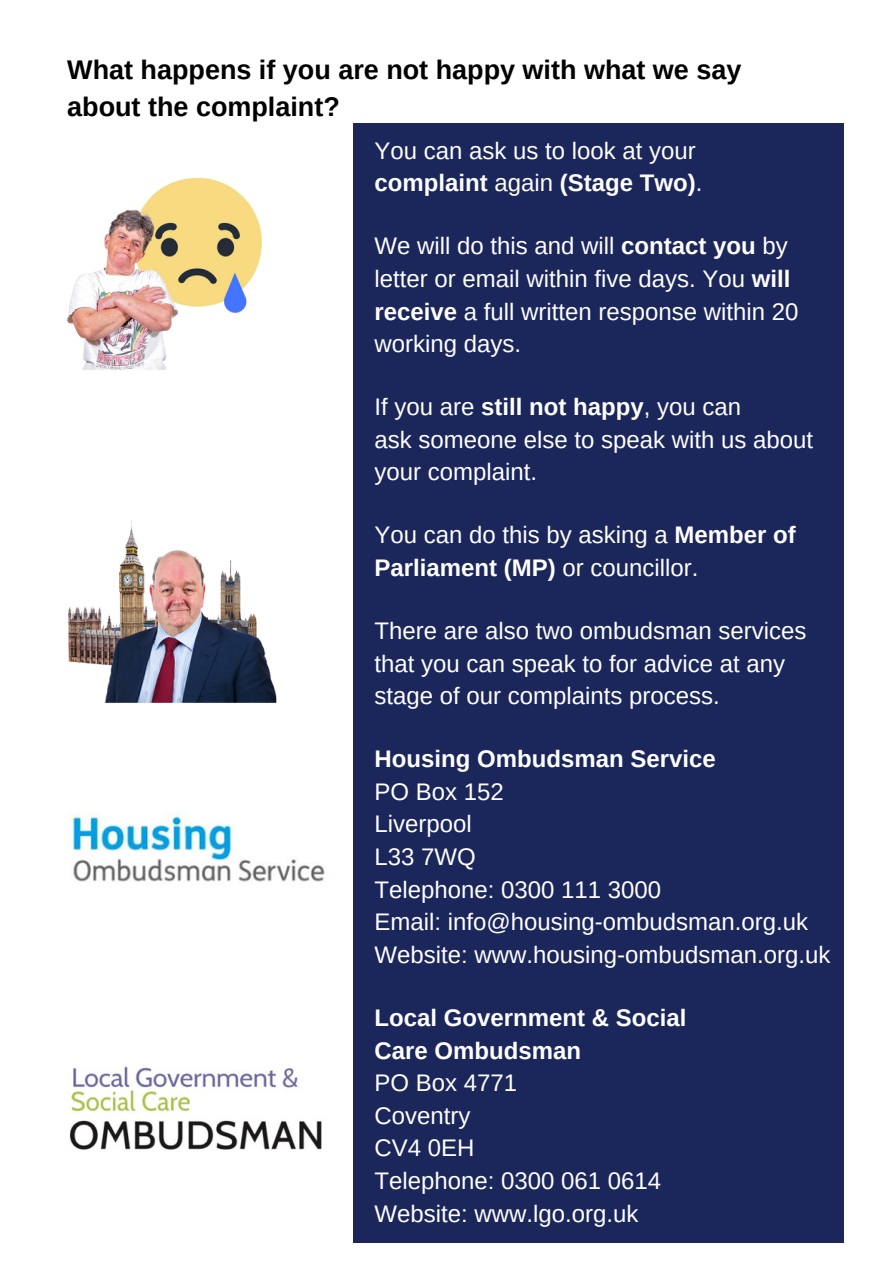
<style>
.page{position:relative;width:893px;height:1264px;background:#fff}
.page>*{position:absolute;margin:0;border:0;box-sizing:border-box;transform-origin:0 0}
.t1{font:700 27px/37px "Arimo";color:#000}
.t2{font:24px/32.5px "Arimo";color:#fefefe}
.t3{font:700 24px/32.5px "Arimo";color:#fefefe}
.s1{font-weight:700}
</style>
<div class="page">
<img style="left:64px;top:176px;width:199px;height:199px;border-radius:12px">
<img style="left:64px;top:508px;width:214px;height:214px;border-radius:13px">
<img style="left:70px;top:814px;width:255px;height:68px">
<div style="left:353px;top:123px;width:490px;height:1119px;background:#1b265a"></div>
<img style="left:70px;top:1066px;width:252px;height:84px">
<p class="t1" style="left:67px;top:51px;width:675px">What happens if you are not happy with what we say about the complaint?</p>
<p class="t2" style="left:374px;top:134px;width:329px">You can ask us to look at your <span class="s1">complaint</span> again <span class="s1">(Stage Two)</span>.</p>
<p class="t2" style="left:374px;top:230px;width:425px">We will do this and will <span class="s1">contact you</span> by letter or email within five days. You <span class="s1">will receive</span> a full written response within 20 working days.</p>
<p class="t2" style="left:374px;top:390px;width:440px">If you are <span class="s1">still not happy</span>, you can<br>ask someone else to speak with us about your complaint.</p>
<p class="t2" style="left:374px;top:519px;width:423px">You can do this by asking a <span class="s1">Member of<br>Parliament (MP)</span> or councillor.</p>
<p class="t2" style="left:374px;top:614px;width:433px">There are also two ombudsman services that you can speak to for advice at any stage of our complaints process.</p>
<p class="t3" style="left:374px;top:742px;width:343px">Housing Ombudsman Service</p>
<p class="t2" style="left:374px;top:775px;width:457px">PO Box 152<br>Liverpool<br>L33 7WQ<br>Telephone: 0300 111 3000<br>Email: info@housing-ombudsman.org.uk<br>Website: www.housing-ombudsman.org.uk</p>
<p class="t3" style="left:374px;top:1001px;width:313px">Local Government &amp; Social<br>Care Ombudsman</p>
<p class="t2" style="left:374px;top:1066px;width:288px">PO Box 4771<br>Coventry<br>CV4 0EH<br>Telephone: 0300 061 0614<br>Website: www.lgo.org.uk</p>
</div>
